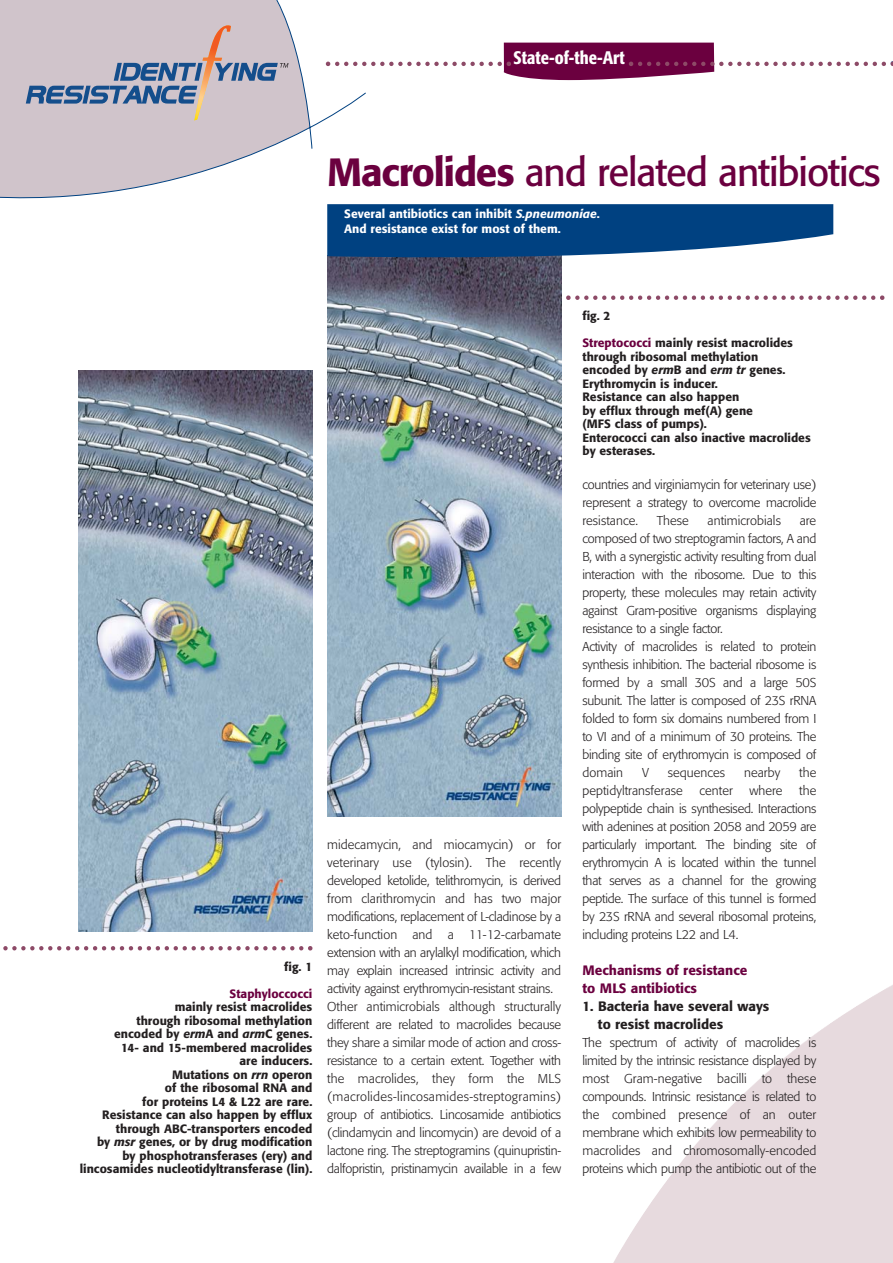
<style>
.page{position:relative;width:893px;height:1263px;background:#fff}
.page>*{position:absolute;margin:0;border:0;box-sizing:border-box;transform-origin:0 0}
.t1{font:39px "Formata";letter-spacing:-.03em;color:#6b003f}
.t2{font:500 condensed 18px "Formata";color:#fff}
.t3{font:500 13.5px/18px "Formata";color:#231f20}
.t4{font:500 13.5px/18px "Formata";color:#6b003f}
.t5{font:300 12.75px/18px "Formata";letter-spacing:-.015em;color:#231f20;text-align:justify}
.t6{font:300 12.75px "Formata";letter-spacing:.005em;color:#231f20}
.t7{font:500 12px/13.5px "Formata";color:#231f20;text-align:right}
.t8{font:500 12px/15.1px "Formata";color:#fff}
.t9{font:500 12px "Formata";color:#6b003f}
.s1{font-weight:500}
.s2{font-style:italic}
.s3{color:#6b003f}
</style>
<div class="page">
<img style="left:78px;top:370px;width:234px;height:561px">
<img style="left:327px;top:265px;width:234px;height:551px">
<svg style="left:0;top:0;width:366px;height:199px"></svg>
<svg style="left:327px;top:204px;width:506px;height:61px;background:#2c5e92"></svg>
<svg style="left:326px;top:43px;width:567px;height:37px"></svg>
<svg style="left:3px;top:946px;width:309px;height:5px"></svg>
<svg style="left:566px;top:295px;width:318px;height:5px"></svg>
<h2 class="t2" style="left:514px;top:50px;width:113px">State-of-the-Art</h2>
<h1 class="t1" style="left:327px;top:155px;width:555px"><span class="s1">Macrolides</span> and related antibiotics</h1>
<p class="t8" style="left:344px;top:207px;width:257px">Several antibiotics can inhibit <span class="s2">S.pneumoniae</span>.<br>And resistance exist for most of them.</p>
<p class="t7" style="left:284px;top:961px;width:30px">fig. 1</p>
<p class="t9" style="left:230px;top:988px;width:84px">Staphyloccocci</p>
<p class="t7" style="left:80px;top:1001px;width:234px">mainly resist macrolides<br>through ribosomal methylation<br>encoded by <span class="s2">erm</span>A and <span class="s2">arm</span>C genes.<br>14- and 15-membered macrolides<br>are inducers.<br>Mutations on <span class="s2">rrn</span> operon<br>of the ribosomal RNA and<br>for proteins L4 &amp; L22 are rare.<br>Resistance can also happen by efflux through ABC-transporters encoded<br>by <span class="s2">msr</span> genes, or by drug modification<br>by phosphotransferases (ery) and lincosamides nucleotidyltransferase (lin).</p>
<p class="t5" style="left:327px;top:837px;width:235px;text-align:left">midecamycin, and miocamycin) or for veterinary use (tylosin). The recently developed ketolide, telithromycin, is derived from clarithromycin and has two major modifications, replacement of L-cladinose by a keto-function and a 11-12-carbamate extension with an arylalkyl modification, which may explain increased intrinsic activity and activity against erythromycin-resistant strains.<br>Other antimicrobials although structurally different are related to macrolides because they share a similar mode of action and cross&shy;resistance to a certain extent. Together with the macrolides, they form the MLS (macrolides-lincosamides-streptogramins) group of antibiotics. Lincosamide antibiotics (clindamycin and lincomycin) are devoid of a lactone ring. The streptogramins (quinupristin&shy;dalfopristin, pristinamycin available in a few</p>
<p class="t7" style="left:582px;top:310px;width:30px">fig. 2</p>
<p class="t7" style="left:582px;top:337px;width:230px;text-align:left"><span class="s3">Streptococci</span> mainly resist macrolides through ribosomal methylation<br>encoded by <span class="s2">erm</span>B and <span class="s2">erm tr</span> genes.<br>Erythromycin is inducer.<br>Resistance can also happen<br>by efflux through mef(A) gene<br>(MFS class of pumps).<br>Enterococci can also inactive macrolides by esterases.</p>
<p class="t5" style="left:582px;top:477px;width:235px">countries and virginiamycin for veterinary use) represent a strategy to overcome macrolide resistance.</p>
<p class="t5" style="left:657px;top:513px;width:33px">These</p>
<p class="t6" style="left:707px;top:515px;width:75px">antimicrobials</p>
<p class="t5" style="left:582px;top:513px;width:235px;text-align:left;text-indent:217px">are composed of two streptogramin factors, A and B, with a synergistic activity resulting from dual interaction with the ribosome. Due to this property, these molecules may retain activity against Gram-positive organisms displaying resistance to a single factor.<br>Activity of macrolides is related to protein synthesis inhibition. The bacterial ribosome is formed by a small 30S and a large 50S subunit. The latter is composed of 23S rRNA folded to form six domains numbered from I to VI and of a minimum of 30 proteins. The binding site of erythromycin is composed of domain</p>
<p class="t5" style="left:642px;top:765px;width:8px">V</p>
<p class="t6" style="left:668px;top:767px;width:59px">sequences</p>
<p class="t5" style="left:744px;top:765px;width:38px">nearby</p>
<p class="t5" style="left:799px;top:765px;width:19px">the</p>
<p class="t6" style="left:582px;top:785px;width:102px">peptidyltransferase</p>
<p class="t5" style="left:699px;top:783px;width:35px">center</p>
<p class="t5" style="left:749px;top:783px;width:35px">where</p>
<p class="t5" style="left:582px;top:783px;width:235px;text-indent:217px">the polypeptide chain is synthesised. Interactions with adenines at position 2058 and 2059 are particularly important. The binding site of erythromycin A is located within the tunnel that serves as a channel for the growing peptide. The surface of this tunnel is formed by 23S rRNA and several ribosomal proteins, including proteins L22 and L4.</p>
<p class="t4" style="left:582px;top:963px;width:166px">Mechanisms of resistance to MLS antibiotics</p>
<p class="t3" style="left:598px;top:999px;width:173px;text-indent:-16px">1. Bacteria have several ways to resist macrolides</p>
<p class="t5" style="left:582px;top:1035px;width:235px">The spectrum of activity of macrolides is limited by the intrinsic resistance displayed by most Gram-negative bacilli to these compounds. Intrinsic resistance is related to the combined presence of an outer membrane which exhibits low permeability to macrolides and chromosomally-encoded proteins which pump the antibiotic out of the</p>
</div>
